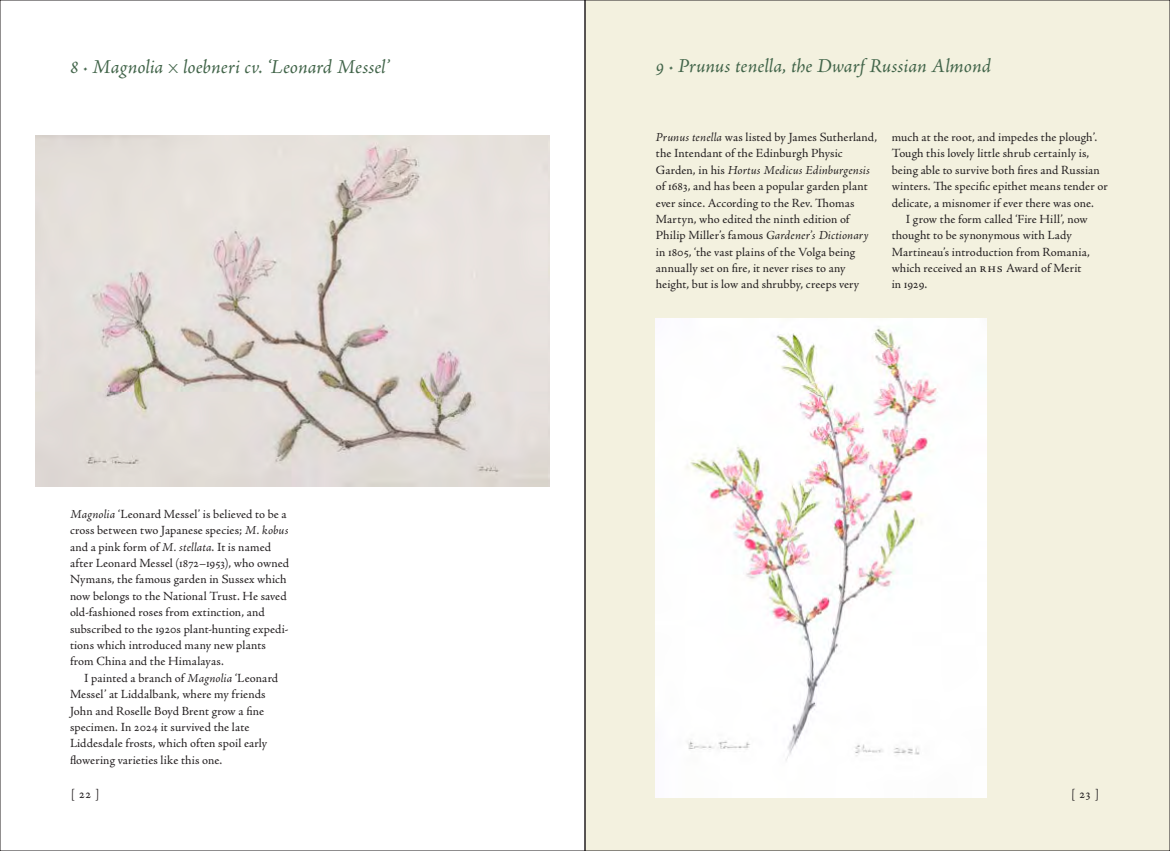
<style>
.page{position:relative;width:1170px;height:851px;background:#fff}
.page>*{position:absolute;margin:0;border:0;box-sizing:border-box;transform-origin:0 0}
.Cat_Title{font:italic 20px "Adobe Jenson Pro";color:#416449}
.t1{font:13px "Adobe Jenson Pro";color:#231f20}
.Cat_Text_flush{font:12.5px/16.4px "Adobe Jenson Pro";letter-spacing:.005em;color:#231f20}
.Cat_Text{font:12.5px/16.4px "Adobe Jenson Pro";letter-spacing:.01em;color:#231f20}
.s1{font-family:"Gill Sans MT Pro";font-weight:300;font-style:normal}
.s2{font-style:italic}
.s3{font-size:13.75px}
</style>
<div class="page">
<div style="left:585px;top:0;width:584px;height:850px;background:#f3f1df"></div>
<img style="left:656px;top:319px;width:329px;height:478px">
<img style="left:35px;top:135px;width:514px;height:351px">
<p class="Cat_Title" style="left:70px;top:55px;width:322px">8 · Magnolia <span class="s1">x</span> loebneri cv. ‘Leonard Messel’</p>
<p class="Cat_Text_flush" style="left:70px;top:506px;width:221px"><span class="s2">Magnolia</span> ‘Leonard Messel’ is believed to be a cross between two Japanese species; <span class="s2">M. kobus </span>and a pink form of <span class="s2">M. stellata</span>. It is named after Leonard Messel (1872–1953), who owned Nymans, the famous garden in Sussex which now belongs to the National Trust. He saved old-fashioned roses from extinction, and subscribed to the 1920s plant-hunting expedi&shy;tions which introduced many new plants from China and the Himalayas.</p>
<p class="Cat_Text" style="left:70px;top:669px;width:210px;text-indent:14px">I painted a branch of <span class="s2">Magnolia</span> ‘Leonard Messel’ at Liddalbank, where my friends John and Roselle Boyd Brent grow a fine specimen. In 2024 it survived the late Liddesdale frosts, which often spoil early flowering varieties like this one.</p>
<p class="Cat_Title" style="left:656px;top:54px;width:336px">9 · Prunus tenella, the Dwarf Russian Almond</p>
<p class="Cat_Text_flush" style="left:656px;top:129px;width:223px"><span class="s2">Prunus tenella</span> was listed by James Sutherland, the Intendant of the Edinburgh Physic Garden, in his <span class="s2">Hortus Medicus Edinburgensis </span>of 1683, and has been a popular garden plant ever since. According to the Rev. Thomas Martyn, who edited the ninth edition of Philip Miller’s famous <span class="s2">Gardener’s Dictionary </span>in 1805, ‘the vast plains of the Volga being annually set on fire, it never rises to any height, but is low and shrubby, creeps very</p>
<p class="Cat_Text_flush" style="left:891px;top:129px;width:218px">much at the root, and impedes the plough’.<br>Tough this lovely little shrub certainly is, being able to survive both fires and Russian winters. The specific epithet means tender or delicate, a misnomer if ever there was one.</p>
<p class="Cat_Text" style="left:891px;top:211px;width:199px;text-indent:14px">I grow the form called ‘Fire Hill’, now thought to be synonymous with Lady<br>Martineau’s introduction from Romania, which received an <span class="s3">RHS</span> Award of Merit in 1929.</p>
<p class="t1" style="left:71px;top:786px;width:30px">[ 22 ]</p>
<p class="t1" style="left:1071px;top:786px;width:29px">[ 23 ]</p>
</div>
